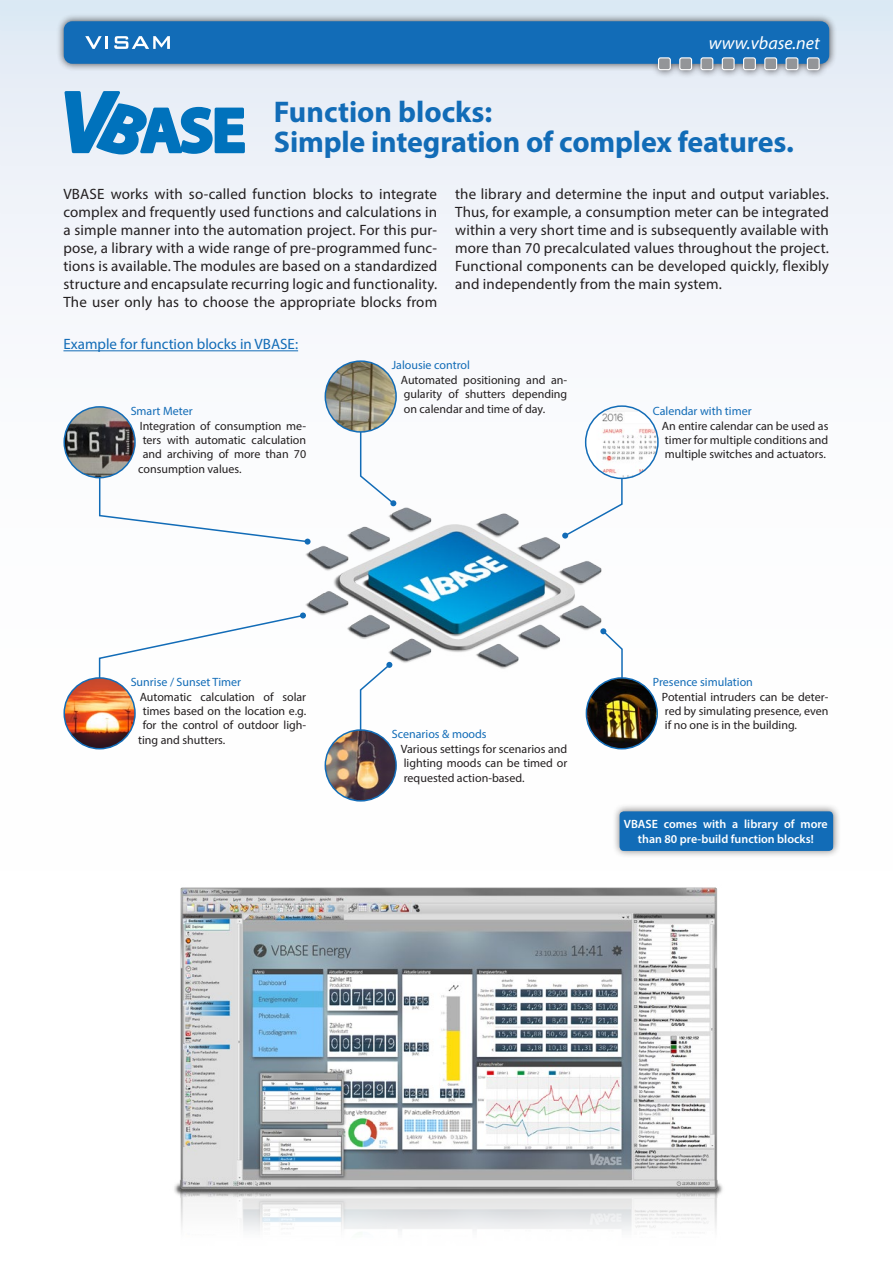
<style>
.page{position:relative;width:893px;height:1263px;background:#fff}
.page>*{position:absolute;margin:0;border:0;box-sizing:border-box;transform-origin:0 0}
.t1{font:700 30px "Myriad Pro";letter-spacing:-.005em;color:#126cb7}
.t2{font:italic 18px "Myriad Pro";color:#fff}
.t3{font:15px/18px "Myriad Pro";letter-spacing:.01em;color:#231f20;text-align:justify}
.t4{font:15px "Myriad Pro";color:#126cb7}
.t5{font:12px/14.4px "Myriad Pro";color:#231f20;text-align:justify}
.t6{font:12px "Myriad Pro";color:#126cb7}
.t7{font:600 12px/14.4px "Myriad Pro";color:#fff;text-align:center}
</style>
<div class="page">
<div style="left:1px;top:1px;width:891px;height:1231px;background:linear-gradient(to bottom,#ecf1f8,#fff)"></div>
<div style="left:56px;top:14px;width:781px;height:64px;background:#231f20;opacity:.75"></div>
<div style="left:64px;top:21px;width:765px;height:43px;background:#126cb7;border-radius:9px"></div>
<div style="left:807px;top:58px;width:12px;height:12px;background:#939598;border-radius:2px"></div>
<div style="left:807px;top:57px;width:13px;height:13px;border:1px solid #fff;border-radius:2px"></div>
<div style="left:786px;top:58px;width:12px;height:12px;background:#939598;border-radius:2px"></div>
<div style="left:785px;top:57px;width:13px;height:13px;border:1px solid #fff;border-radius:2px"></div>
<div style="left:765px;top:58px;width:12px;height:12px;background:#939598;border-radius:2px"></div>
<div style="left:764px;top:57px;width:13px;height:13px;border:1px solid #fff;border-radius:2px"></div>
<div style="left:744px;top:58px;width:11px;height:12px;background:#939598;border-radius:2px"></div>
<div style="left:743px;top:57px;width:13px;height:13px;border:1px solid #fff;border-radius:2px"></div>
<div style="left:722px;top:58px;width:12px;height:12px;background:#939598;border-radius:2px"></div>
<div style="left:722px;top:57px;width:13px;height:13px;border:1px solid #fff;border-radius:2px"></div>
<div style="left:680px;top:58px;width:12px;height:12px;background:#939598;border-radius:2px"></div>
<div style="left:679px;top:57px;width:13px;height:13px;border:1px solid #fff;border-radius:2px"></div>
<div style="left:658px;top:58px;width:12px;height:12px;background:#939598;border-radius:2px"></div>
<div style="left:658px;top:57px;width:13px;height:13px;border:1px solid #fff;border-radius:2px"></div>
<div style="left:701px;top:58px;width:12px;height:12px;background:#939598;border-radius:2px"></div>
<div style="left:700px;top:57px;width:13px;height:13px;border:1px solid #fff;border-radius:2px"></div>
<svg style="left:85px;top:36px;width:23px;height:13px"></svg>
<svg style="left:114px;top:36px;width:56px;height:13px"></svg>
<svg style="left:64px;top:91px;width:181px;height:63px"></svg>
<img style="left:243px;top:427px;width:423px;height:304px">
<svg style="left:600px;top:628px;width:23px;height:57px"></svg>
<svg style="left:359px;top:662px;width:33px;height:86px"></svg>
<svg style="left:98px;top:612px;width:208px;height:105px"></svg>
<svg style="left:98px;top:444px;width:213px;height:101px"></svg>
<svg style="left:359px;top:407px;width:37px;height:99px"></svg>
<svg style="left:562px;top:443px;width:61px;height:96px"></svg>
<img style="left:64px;top:407px;width:71px;height:71px;border-radius:35px">
<div style="left:63px;top:406px;width:73px;height:72px;border:2px solid #126cb7;border-radius:50%"></div>
<img style="left:64px;top:678px;width:71px;height:71px;border-radius:35px">
<div style="left:63px;top:677px;width:73px;height:72px;border:2px solid #126cb7;border-radius:50%"></div>
<img style="left:325px;top:361px;width:71px;height:71px;border-radius:35px">
<div style="left:325px;top:360px;width:72px;height:73px;border:2px solid #126cb7;border-radius:50%"></div>
<img style="left:325px;top:730px;width:71px;height:71px;border-radius:35px">
<div style="left:325px;top:729px;width:72px;height:72px;border:2px solid #126cb7;border-radius:50%"></div>
<div style="left:586px;top:406px;width:72px;height:72px;background:#fff;border-radius:50%"></div>
<img style="left:596px;top:407px;width:61px;height:71px">
<div style="left:585px;top:405px;width:74px;height:74px;border:2px solid #126cb7;border-radius:50%"></div>
<img style="left:586px;top:678px;width:71px;height:71px;border-radius:35px">
<div style="left:586px;top:677px;width:72px;height:72px;border:2px solid #126cb7;border-radius:50%"></div>
<hr style="left:63px;top:350px;width:235px;height:1px;background:#126cb7">
<div style="left:612px;top:804px;width:229px;height:55px;background:#231f20;opacity:.6"></div>
<div style="left:620px;top:811px;width:213px;height:40px;background:#126cb7;border-radius:4px"></div>
<img style="left:153px;top:866px;width:587px;height:366px">
<p class="t2" style="left:709px;top:32px;width:112px">www.vbase.net</p>
<p class="t1" style="left:274px;top:92px;width:220px">Function blocks:</p>
<p class="t1" style="left:274px;top:122px;width:521px">Simple integration of complex features.</p>
<p class="t3" style="left:63px;top:185px;width:375px">VBASE works with so-called function blocks to integrate complex and frequently used functions and calculations in a simple manner into the automation project. For this pur&shy;pose, a library with a wide range of pre-programmed func&shy;tions is available. The modules are based on a standardized structure and encapsulate recurring logic and functionality.<br>The user only has to choose the appropriate blocks from</p>
<p class="t3" style="left:455px;top:185px;width:375px">the library and determine the input and output variables.<br>Thus, for example, a consumption meter can be integrated within a very short time and is subsequently available with more than 70 precalculated values throughout the project.<br>Functional components can be developed quickly, flexibly and independently from the main system.</p>
<p class="t4" style="left:63px;top:335px;width:236px">Example for function blocks in VBASE:</p>
<p class="t6" style="left:131px;top:404px;width:64px">Smart Meter</p>
<p class="t5" style="left:140px;top:418px;width:168px">Integration of consumption me-</p>
<p class="t5" style="left:143px;top:432px;width:165px">ters with automatic calculation</p>
<p class="t5" style="left:143px;top:447px;width:165px">and archiving of more than 70</p>
<p class="t5" style="left:138px;top:461px;width:105px">consumption values.</p>
<p class="t6" style="left:131px;top:675px;width:112px">Sunrise / Sunset Timer</p>
<p class="t5" style="left:140px;top:689px;width:168px">Automatic calculation of solar</p>
<p class="t5" style="left:143px;top:704px;width:165px">times based on the location e.g.</p>
<p class="t5" style="left:143px;top:718px;width:165px">for the control of outdoor ligh-</p>
<p class="t5" style="left:138px;top:732px;width:89px">ting and shutters.</p>
<p class="t6" style="left:392px;top:358px;width:80px">Jalousie control</p>
<p class="t5" style="left:401px;top:372px;width:168px">Automated positioning and an&shy;gularity of shutters depending on calendar and time of day.</p>
<p class="t6" style="left:653px;top:404px;width:100px">Calendar with timer</p>
<p class="t5" style="left:662px;top:418px;width:168px">An entire calendar can be used as timer for multiple conditions and multiple switches and actuators.</p>
<p class="t6" style="left:392px;top:727px;width:96px">Scenarios &amp; moods</p>
<p class="t5" style="left:401px;top:741px;width:168px">Various settings for scenarios and lighting moods can be timed or requested action-based.</p>
<p class="t6" style="left:653px;top:675px;width:102px">Presence simulation</p>
<p class="t5" style="left:662px;top:689px;width:168px">Potential intruders can be deter&shy;red by simulating presence, even if no one is in the building.</p>
<p class="t7" style="left:624px;top:817px;width:205px">VBASE comes with a library of more than 80 pre-build function blocks!</p>
</div>
